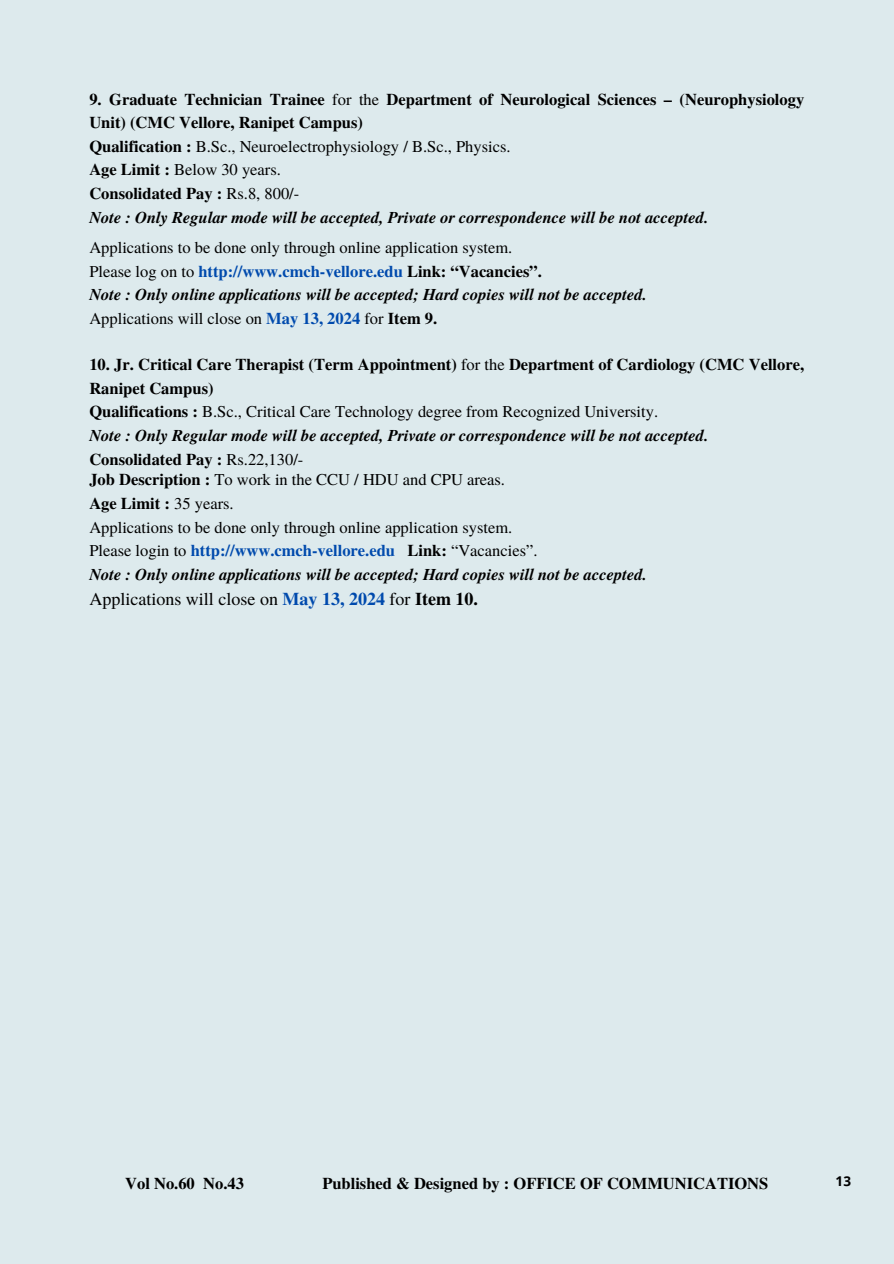
<style>
.page{position:relative;width:894px;height:1264px;background:#fff}
.page>*{position:absolute;margin:0;border:0;box-sizing:border-box;transform-origin:0 0}
.t1{font:18px "Te X Gyre Termes";color:#000}
.t2{font:16.5px "Te X Gyre Termes";color:#000}
.t3{font:700 16.5px/23.7px "Te X Gyre Termes";color:#000}
.t4{font:italic 700 16.5px "Te X Gyre Termes";color:#000}
.t5{font:700 16.5px "Te X Gyre Termes";color:#004aad}
.t6{font:700 13.5px "Open Sans";color:#000}
.s1{font-weight:400}
.s2{font-weight:700}
.s3{font-weight:400;color:#000}
.s4{color:#000}
.s5{font-weight:700;color:#004aad}
</style>
<div class="page">
<div style="left:0;top:0;width:893px;height:1263px;background:#ddeaed"></div>
<p class="t3" style="left:89px;top:86px;width:716px">9. Graduate Technician Trainee <span class="s1">for the</span> Department of Neurological Sciences – (Neurophysiology<br>Unit) (CMC Vellore, Ranipet Campus)</p>
<p class="t2" style="left:89px;top:134px;width:422px"><span class="s2">Qualification :</span> B.Sc., Neuroelectrophysiology / B.Sc., Physics.</p>
<p class="t2" style="left:89px;top:158px;width:193px"><span class="s2">Age Limit :</span> Below 30 years.</p>
<p class="t3" style="left:89px;top:181px;width:211px">Consolidated Pay : <span class="s1">Rs.8, 800/-</span></p>
<p class="t4" style="left:89px;top:205px;width:620px">Note : Only Regular mode will be accepted, Private or correspondence will be not accepted.</p>
<p class="t2" style="left:89px;top:236px;width:424px">Applications to be done only through online application system.</p>
<p class="t5" style="left:89px;top:258px;width:454px"><span class="s3">Please log on to</span> http://www.cmch-vellore.edu <span class="s4">Link: “Vacancies”.</span></p>
<p class="t4" style="left:89px;top:282px;width:558px">Note : Only online applications will be accepted; Hard copies will not be accepted.</p>
<p class="t2" style="left:89px;top:306px;width:349px">Applications will close on <span class="s5">May 13, 2024</span> for <span class="s2">Item 9.</span></p>
<p class="t3" style="left:89px;top:352px;width:716px">10. Jr. Critical Care Therapist (Term Appointment) <span class="s1">for the</span> Department of Cardiology (CMC Vellore,<br>Ranipet Campus)</p>
<p class="t2" style="left:89px;top:400px;width:570px"><span class="s2">Qualifications :</span> B.Sc., Critical Care Technology degree from Recognized University.</p>
<h1 class="t4" style="left:89px;top:423px;width:620px">Note : Only Regular mode will be accepted, Private or correspondence will be not accepted.</h1>
<p class="t3" style="left:89px;top:446px;width:215px">Consolidated Pay : <span class="s1">Rs.22,130/-</span></p>
<p class="t2" style="left:89px;top:468px;width:417px"><span class="s2">Job Description :</span> To work in the CCU / HDU and CPU areas.</p>
<p class="t3" style="left:89px;top:490px;width:146px">Age Limit : <span class="s1">35 years.</span></p>
<p class="t2" style="left:89px;top:515px;width:424px">Applications to be done only through online application system.</p>
<p class="t5" style="left:89px;top:537px;width:449px"><span class="s3">Please login to</span> http://www.cmch-vellore.edu <span class="s4">Link:</span> <span class="s3">“Vacancies”.</span></p>
<p class="t4" style="left:89px;top:562px;width:558px">Note : Only online applications will be accepted; Hard copies will not be accepted.</p>
<p class="t1" style="left:89px;top:585px;width:390px">Applications will close on <span class="s5">May 13, 2024</span> for <span class="s2">Item 10.</span></p>
<p class="t3" style="left:125px;top:1171px;width:120px">Vol No.60 No.43</p>
<p class="t3" style="left:322px;top:1171px;width:447px">Published &amp; Designed by : OFFICE OF COMMUNICATIONS</p>
<p class="t6" style="left:835px;top:1171px;width:17px">13</p>
</div>
